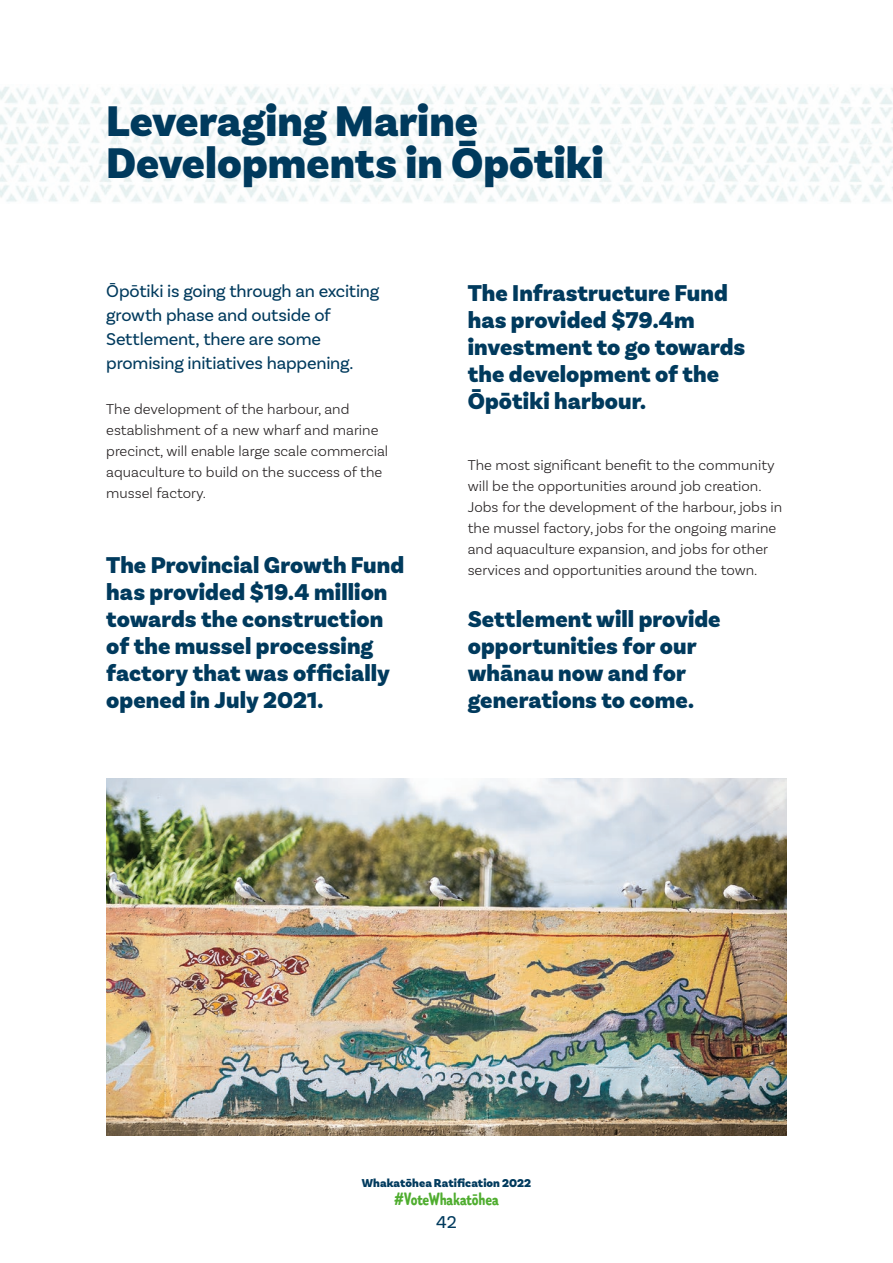
<style>
.page{position:relative;width:893px;height:1263px;background:#fff}
.page>*{position:absolute;margin:0;border:0;box-sizing:border-box;transform-origin:0 0}
.t1{font:900 45px/42px "Basic Sans";color:#003a5d}
.t2{font:900 24px/27px "Basic Sans";color:#003a5d}
.Intro{font:18px/24px "Basic Sans";letter-spacing:-.01em;color:#003a5d}
.t3{font:700 18px "TT Limes Sans";letter-spacing:-.01em;color:#4fad2f}
.bodytext_10pt{font:300 15px/21px "Basic Sans";color:#231f20}
.t4{font:900 12px "Basic Sans";letter-spacing:.005em;color:#003a5d}
</style>
<div class="page">
<img style="left:0;top:86px;width:893px;height:117px">
<img style="left:106px;top:778px;width:681px;height:357px">
<h1 class="t1" style="left:106px;top:101px;width:499px">Leveraging Marine<br>Developments in Ōpōtiki</h1>
<p class="Intro" style="left:106px;top:279px;width:275px">Ōpōtiki is going through an exciting growth phase and outside of<br>Settlement, there are some promising initiatives happening.</p>
<p class="bodytext_10pt" style="left:106px;top:398px;width:283px">The development of the harbour, and establishment of a new wharf and marine precinct, will enable large scale commercial aquaculture to build on the success of the mussel factory.</p>
<h2 class="t2" style="left:106px;top:552px;width:299px">The Provincial Growth Fund has provided $19.4 million towards the construction of the mussel processing factory that was officially opened in July 2021.</h2>
<h2 class="t2" style="left:468px;top:280px;width:279px">The Infrastructure Fund has provided $79.4m investment to go towards the development of the<br>Ōpōtiki harbour.</h2>
<p class="bodytext_10pt" style="left:468px;top:454px;width:316px">The most significant benefit to the community will be the opportunities around job creation.<br>Jobs for the development of the harbour, jobs in the mussel factory, jobs for the ongoing marine and aquaculture expansion, and jobs for other services and opportunities around the town.</p>
<h2 class="t2" style="left:468px;top:606px;width:254px">Settlement will provide opportunities for our whānau now and for generations to come.</h2>
<p class="t4" style="left:362px;top:1175px;width:171px">Whakatōhea Ratification 2022</p>
<p class="t3" style="left:394px;top:1187px;width:106px">#VoteWhakatōhea</p>
<p class="Intro" style="left:436px;top:1210px;width:22px">42</p>
</div>
